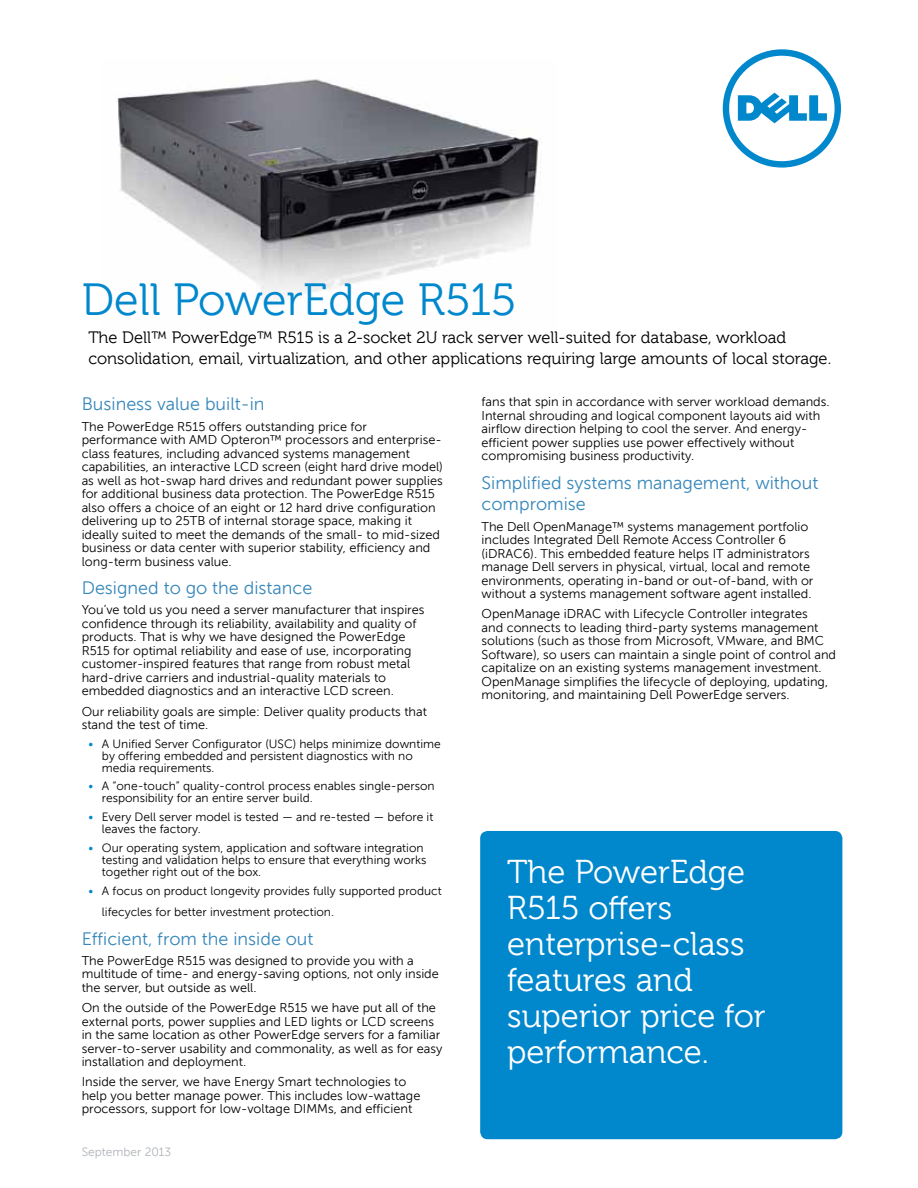
<style>
.page{position:relative;width:918px;height:1188px;background:#fff}
.page>*{position:absolute;margin:0;border:0;box-sizing:border-box;transform-origin:0 0}
.t1{font:45px "Museo For Dell";color:#0087cc}
.t2{font:33px/36px "Museo For Dell";color:#fff}
.t3{font:18px/21.6px "Museo Sans For Dell";color:#3687ba}
.t4{font:16.5px/21px "Museo For Dell";color:#000}
.t5{font:12.75px/13.5px "Museo Sans For Dell";color:#000}
.t6{font:12px/12px "Museo Sans For Dell";color:#000}
.t7{font:12px "Museo Sans For Dell";color:#aeb3b8}
.s1{color:#0087cc}
</style>
<div class="page">
<svg style="left:723px;top:49px;width:118px;height:119px"></svg>
<img style="left:117px;top:79px;width:425px;height:220px">
<div style="left:480px;top:831px;width:362px;height:308px;background:#0087cc;border-radius:7px"></div>
<h1 class="t1" style="left:82px;top:275px;width:436px">Dell PowerEdge R515</h1>
<p class="t4" style="left:88px;top:327px;width:744px">The Dell™ PowerEdge™ R515 is a 2-socket 2U rack server well-suited for database, workload consolidation, email, virtualization, and other applications requiring large amounts of local storage.</p>
<h3 class="t3" style="left:82px;top:394px;width:184px">Business value built-in</h3>
<p class="t5" style="left:82px;top:420px;width:363px">The PowerEdge R515 offers outstanding price for performance with AMD Opteron™ processors and enterprise&shy;class features, including advanced systems management capabilities, an interactive LCD screen (eight hard drive model) as well as hot-swap hard drives and redundant power supplies for additional business data protection. The PowerEdge R515 also offers a choice of an eight or 12 hard drive configuration delivering up to 25TB of internal storage space, making it ideally suited to meet the demands of the small- to mid-sized business or data center with superior stability, efficiency and long-term business value.</p>
<h3 class="t3" style="left:82px;top:577px;width:232px">Designed to go the distance</h3>
<p class="t5" style="left:82px;top:603px;width:344px">You’ve told us you need a server manufacturer that inspires confidence through its reliability, availability and quality of products. That is why we have designed the PowerEdge R515 for optimal reliability and ease of use, incorporating customer-inspired features that range from robust metal hard-drive carriers and industrial-quality materials to embedded diagnostics and an interactive LCD screen.</p>
<p class="t5" style="left:82px;top:704px;width:347px">Our reliability goals are simple: Deliver quality products that stand the test of time.</p>
<p class="t6" style="left:102px;top:738px;width:340px;text-indent:-13px"><span class="s1">•</span> A Unified Server Configurator (USC) helps minimize downtime by offering embedded and persistent diagnostics with no media requirements.</p>
<p class="t6" style="left:102px;top:780px;width:334px;text-indent:-13px"><span class="s1">•</span> A “one-touch” quality-control process enables single-person responsibility for an entire server build.</p>
<p class="t6" style="left:102px;top:811px;width:333px;text-indent:-13px"><span class="s1">•</span> Every Dell server model is tested — and re-tested — before it leaves the factory.</p>
<p class="t6" style="left:102px;top:842px;width:326px;text-indent:-13px"><span class="s1">•</span> Our operating system, application and software integration testing and validation helps to ensure that everything works together right out of the box.</p>
<p class="t6" style="left:102px;top:880px;width:341px;line-height:21.6px;text-indent:-13px"><span class="s1">•</span> A focus on product longevity provides fully supported product lifecycles for better investment protection.</p>
<h3 class="t3" style="left:82px;top:928px;width:233px">Efficient, from the inside out</h3>
<p class="t5" style="left:82px;top:954px;width:359px">The PowerEdge R515 was designed to provide you with a multitude of time- and energy-saving options, not only inside the server, but outside as well.</p>
<p class="t5" style="left:82px;top:1001px;width:362px">On the outside of the PowerEdge R515 we have put all of the external ports, power supplies and LED lights or LCD screens in the same location as other PowerEdge servers for a familiar server-to-server usability and commonality, as well as for easy installation and deployment.</p>
<p class="t5" style="left:82px;top:1075px;width:340px">Inside the server, we have Energy Smart technologies to help you better manage power. This includes low-wattage processors, support for low-voltage DIMMs, and efficient</p>
<p class="t7" style="left:82px;top:1145px;width:91px">September 2013</p>
<p class="t5" style="left:482px;top:395px;width:350px">fans that spin in accordance with server workload demands.<br>Internal shrouding and logical component layouts aid with airflow direction helping to cool the server. And energy&shy;efficient power supplies use power effectively without compromising business productivity.</p>
<h3 class="t3" style="left:482px;top:472px;width:338px">Simplified systems management, without compromise</h3>
<p class="t5" style="left:482px;top:520px;width:333px">The Dell OpenManage™ systems management portfolio includes Integrated Dell Remote Access Controller 6 (iDRAC6). This embedded feature helps IT administrators manage Dell servers in physical, virtual, local and remote environments, operating in-band or out-of-band, with or without a systems management software agent installed.</p>
<p class="t5" style="left:482px;top:607px;width:356px">OpenManage iDRAC with Lifecycle Controller integrates<br>and connects to leading third-party systems management solutions (such as those from Microsoft, VMware, and BMC Software), so users can maintain a single point of control and capitalize on an existing systems management investment.<br>OpenManage simplifies the lifecycle of deploying, updating, monitoring, and maintaining Dell PowerEdge servers.</p>
<h2 class="t2" style="left:507px;top:854px;width:260px">The PowerEdge<br>R515 offers enterprise-class features and superior price for performance.</h2>
</div>
